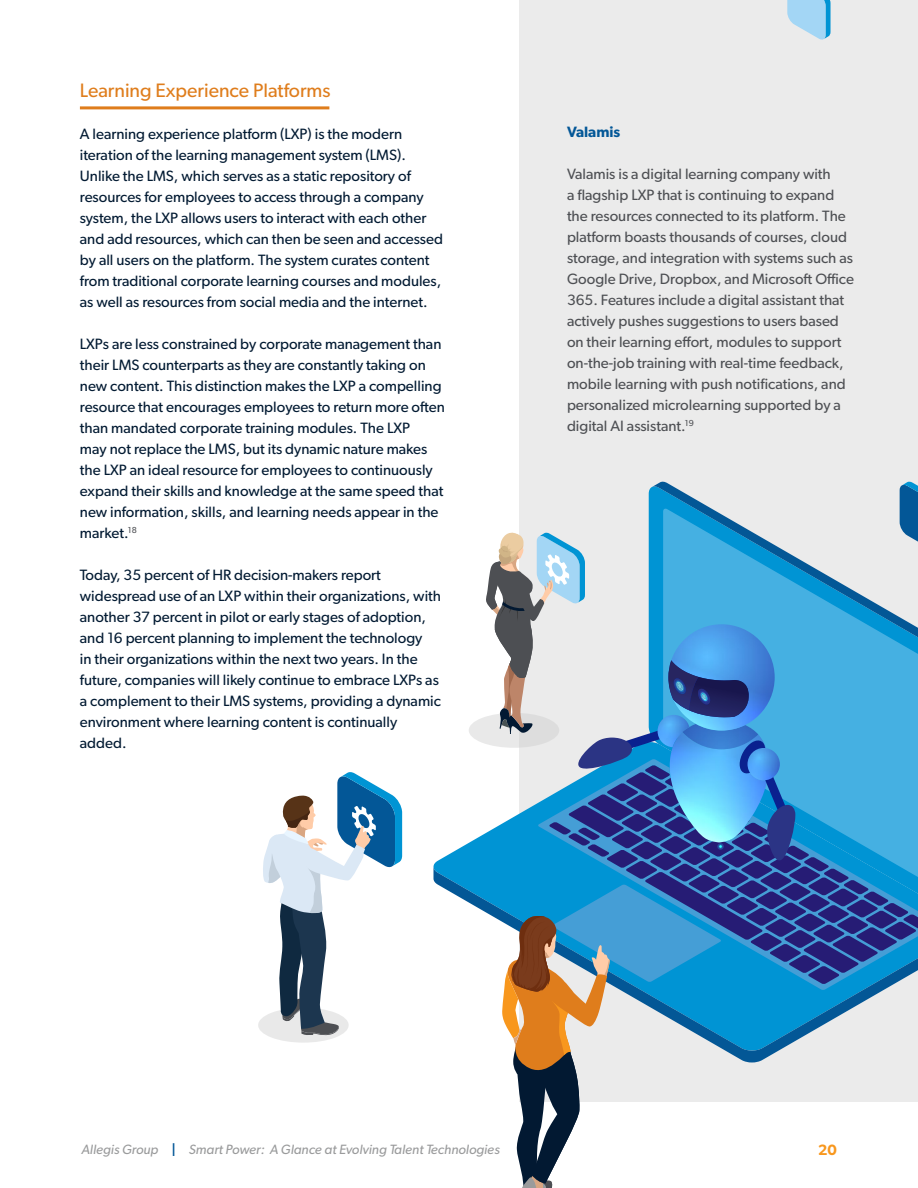
<style>
.page{position:relative;width:918px;height:1188px;background:#fff}
.page>*{position:absolute;margin:0;border:0;box-sizing:border-box;transform-origin:0 0}
.t1{font:19.5px "Gibson";color:#df7d1c}
.t2{font:15px/21px "Gibson";color:#021a32}
.t3{font:15px/21px "Gibson";color:#4d4f53}
.t4{font:600 15px "Gibson";color:#035797}
.t5{font:600 15px "Gibson";color:#f8971d}
.t6{font:italic 13.5px "Gibson";color:#9a9b9c}
.s1{font-weight:600;font-style:normal;color:#035797}
</style>
<div class="page">
<hr style="left:80px;top:106px;width:249px;height:3px;background:#df7d1c">
<div style="left:519px;top:0;width:399px;height:1102px;background:#ebebeb"></div>
<svg style="left:434px;top:867px;width:30px;height:33px"></svg>
<svg style="left:787px;top:0;width:44px;height:40px"></svg>
<svg style="left:464px;top:481px;width:454px;height:707px"></svg>
<svg style="left:258px;top:772px;width:144px;height:271px"></svg>
<h1 class="t1" style="left:80px;top:78px;width:252px">Learning Experience Platforms</h1>
<p class="t2" style="left:80px;top:123px;width:365px">A learning experience platform (LXP) is the modern iteration of the learning management system (LMS).<br>Unlike the LMS, which serves as a static repository of resources for employees to access through a company system, the LXP allows users to interact with each other and add resources, which can then be seen and accessed by all users on the platform. The system curates content from traditional corporate learning courses and modules, as well as resources from social media and the internet.</p>
<p class="t2" style="left:80px;top:333px;width:366px">LXPs are less constrained by corporate management than their LMS counterparts as they are constantly taking on new content. This distinction makes the LXP a compelling resource that encourages employees to return more often than mandated corporate training modules. The LXP<br>may not replace the LMS, but its dynamic nature makes the LXP an ideal resource for employees to continuously expand their skills and knowledge at the same speed that new information, skills, and learning needs appear in the market.<sup>18</sup></p>
<p class="t2" style="left:80px;top:564px;width:363px">Today, 35 percent of HR decision-makers report widespread use of an LXP within their organizations, with another 37 percent in pilot or early stages of adoption, and 16 percent planning to implement the technology<br>in their organizations within the next two years. In the future, companies will likely continue to embrace LXPs as a complement to their LMS systems, providing a dynamic environment where learning content is continually added.</p>
<p class="t4" style="left:567px;top:123px;width:55px">Valamis</p>
<p class="t3" style="left:567px;top:163px;width:289px">Valamis is a digital learning company with<br>a flagship LXP that is continuing to expand the resources connected to its platform. The platform boasts thousands of courses, cloud storage, and integration with systems such as Google Drive, Dropbox, and Microsoft Office 365. Features include a digital assistant that actively pushes suggestions to users based on their learning effort, modules to support on-the-job training with real-time feedback, mobile learning with push notifications, and personalized microlearning supported by a digital AI assistant.<sup>19</sup></p>
<p class="t6" style="left:81px;top:1141px;width:420px">Allegis Group <span class="s1">|</span> Smart Power: A Glance at Evolving Talent Technologies</p>
<p class="t5" style="left:818px;top:1141px;width:20px">20</p>
</div>
